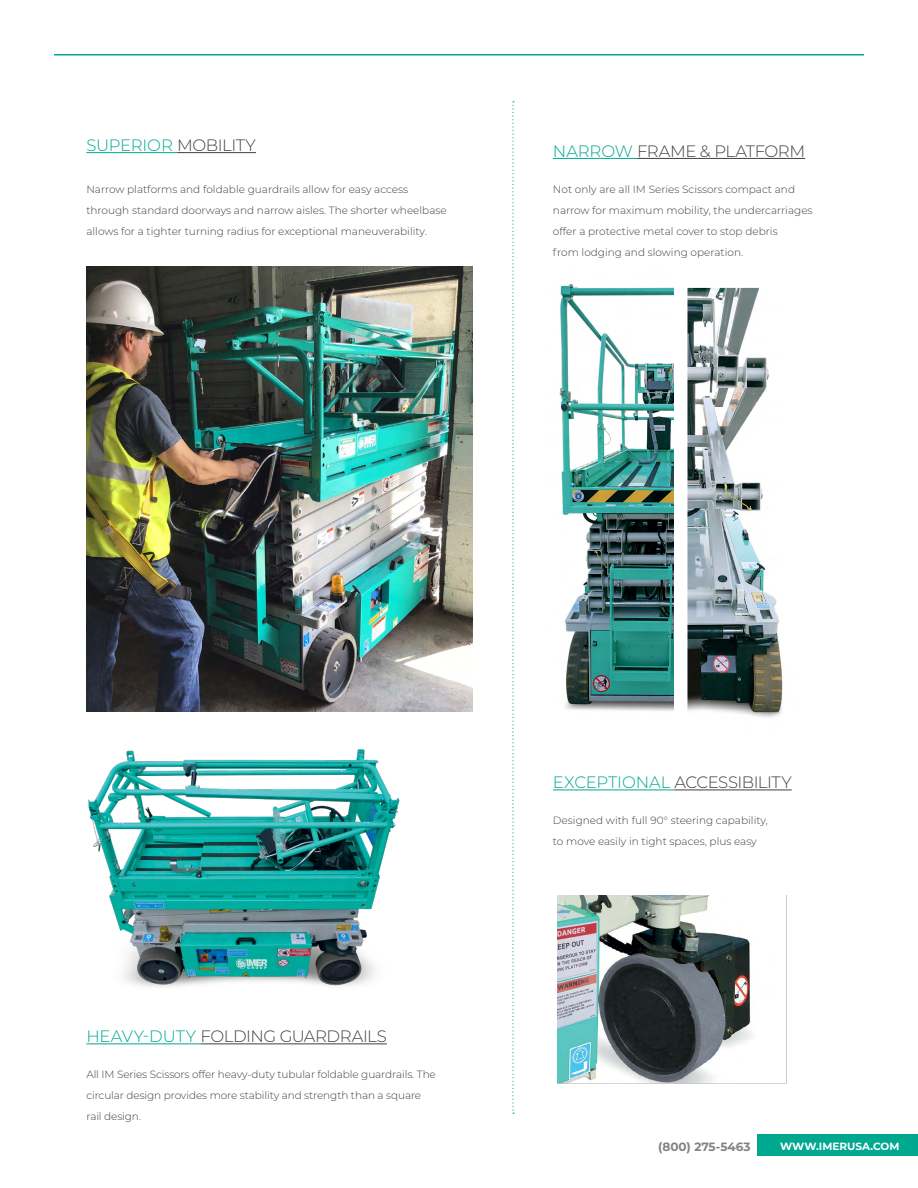
<style>
.page{position:relative;width:918px;height:1188px;background:#fff}
.page>*{position:absolute;margin:0;border:0;box-sizing:border-box;transform-origin:0 0}
.t1{font:300 16.5px "Montserrat";letter-spacing:-.025em;color:#414042}
.t2{font:300 16.5px "Montserrat";letter-spacing:-.025em;color:#00a88f}
.t3{font:700 12px "Montserrat";color:#808285}
.t4{font:300 10.5px/21px "Montserrat";color:#414042}
.t5{font:700 10.5px "Montserrat";color:#fff}
.s1{color:#414042}
.s2{color:#00a88f}
</style>
<div class="page">
<hr style="left:54px;top:54px;width:810px;height:2px;background:#00a88f">
<div style="left:758px;top:1134px;width:160px;height:21px;background:#00a88f"></div>
<img style="left:89px;top:749px;width:311px;height:238px">
<img style="left:557px;top:895px;width:230px;height:189px">
<svg style="left:512px;top:101px;width:2px;height:1013px"></svg>
<img style="left:87px;top:266px;width:385px;height:446px">
<img style="left:687px;top:288px;width:96px;height:430px">
<img style="left:559px;top:283px;width:115px;height:428px">
<hr style="left:86px;top:1043px;width:114px;height:1px;background:#00a88f">
<hr style="left:200px;top:1043px;width:187px;height:1px;background:#414042">
<hr style="left:553px;top:790px;width:122px;height:1px;background:#00a88f">
<hr style="left:675px;top:790px;width:117px;height:1px;background:#414042">
<hr style="left:86px;top:152px;width:91px;height:1px;background:#00a88f">
<hr style="left:177px;top:152px;width:79px;height:1px;background:#414042">
<hr style="left:553px;top:158px;width:84px;height:1px;background:#00a88f">
<hr style="left:637px;top:158px;width:168px;height:1px;background:#414042">
<h1 class="t2" style="left:86px;top:134px;width:171px">SUPERIOR <span class="s1">MOBILITY</span></h1>
<p class="t4" style="left:86px;top:178px;width:362px">Narrow platforms and foldable guardrails allow for easy access through standard doorways and narrow aisles. The shorter wheelbase allows for a tighter turning radius for exceptional maneuverability.</p>
<h1 class="t1" style="left:553px;top:140px;width:254px"><span class="s2">NARROW</span> FRAME &amp; PLATFORM</h1>
<p class="t4" style="left:553px;top:178px;width:261px">Not only are all IM Series Scissors compact and narrow for maximum mobility, the undercarriages offer a protective metal cover to stop debris<br>from lodging and slowing operation.</p>
<h1 class="t1" style="left:86px;top:1025px;width:302px"><span class="s2">HEAVY-DUTY</span> FOLDING GUARDRAILS</h1>
<p class="t4" style="left:86px;top:1064px;width:351px">All IM Series Scissors offer heavy-duty tubular foldable guardrails. The circular design provides more stability and strength than a square rail design.</p>
<h1 class="t1" style="left:553px;top:771px;width:240px"><span class="s2">EXCEPTIONAL</span> ACCESSIBILITY</h1>
<p class="t4" style="left:553px;top:810px;width:216px">Designed with full 90° steering capability, to move easily in tight spaces, plus easy</p>
<p class="t3" style="left:658px;top:1138px;width:94px">(800) 275-5463</p>
<p class="t5" style="left:780px;top:1138px;width:121px">WWW.IMERUSA.COM</p>
</div>
